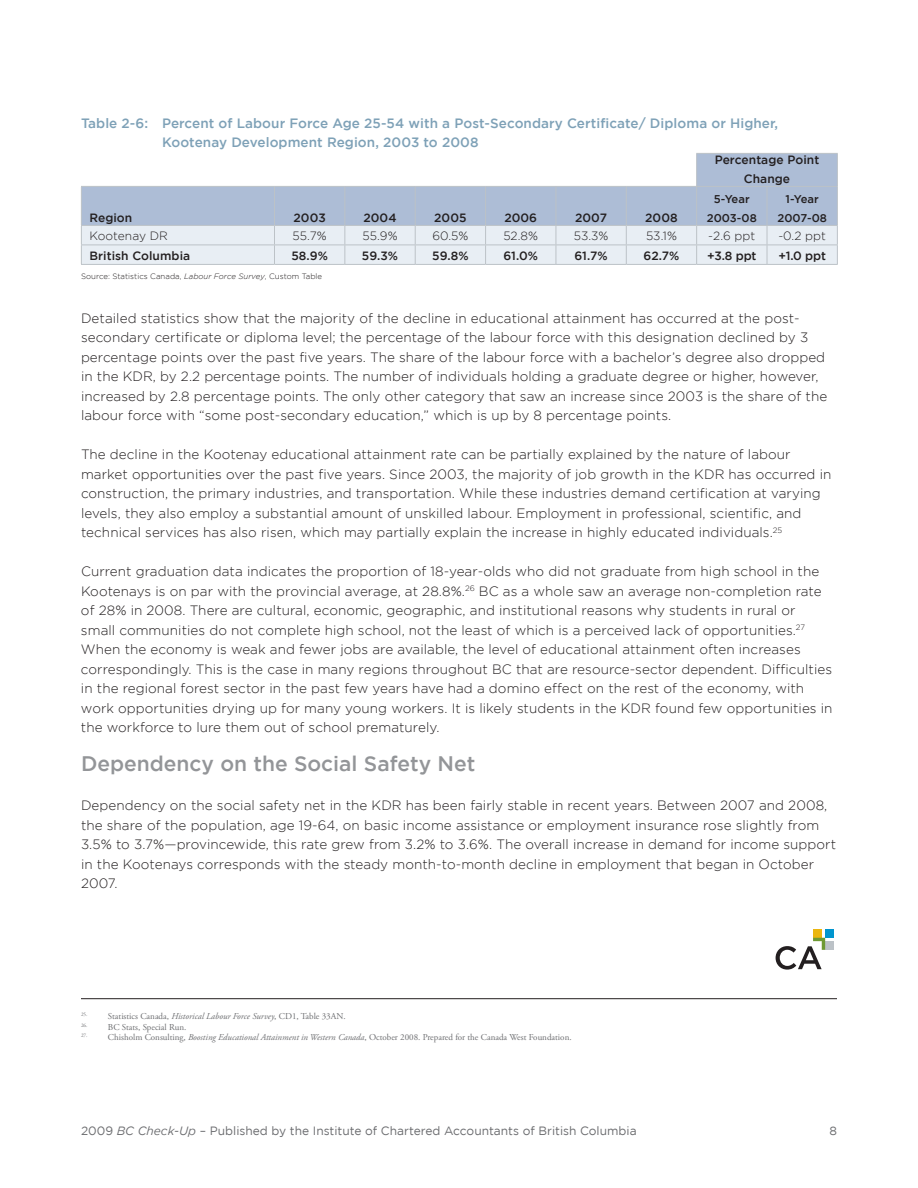
<style>
.page{position:relative;width:918px;height:1188px;background:#fff}
.page>*{position:absolute;margin:0;border:0;box-sizing:border-box;transform-origin:0 0}
.t1{font:500 21px "Gotham";color:#939598}
.t2{font:300 13.5px/19.5px "Gotham";letter-spacing:.005em;color:#231f20}
.t3{font:500 13.5px/19.5px "Gotham";letter-spacing:.005em;color:#7ea1b7}
.t4{font:500 12px/19.5px "Gotham";letter-spacing:.005em;color:#231f20;text-align:center}
.t5{font:12px "Gotham";color:#6c6d70}
.t6{font:300 12px "Gotham";letter-spacing:.005em;color:#231f20}
.t7{font:500 11.25px/19.5px "Gotham";letter-spacing:.005em;color:#231f20;text-align:center}
.t8{font:9px "Adobe Garamond Pro";color:#6c6d70}
.t9{font:300 7.8px "Gotham";letter-spacing:.005em;color:#231f20}
.s1{font-style:italic}
</style>
<div class="page">
<svg style="left:82px;top:154px;width:755px;height:71px;fill:#adbdd6"></svg>
<hr style="left:696px;top:153px;width:71px;height:1px;background:#bcc2c7">
<hr style="left:696px;top:154px;width:1px;height:32px;background:#bcc2c7">
<hr style="left:767px;top:153px;width:71px;height:1px;background:#bcc2c7">
<hr style="left:837px;top:154px;width:1px;height:32px;background:#bcc2c7">
<hr style="left:81px;top:186px;width:194px;height:1px;background:#bcc2c7">
<hr style="left:81px;top:187px;width:1px;height:38px;background:#bcc2c7">
<hr style="left:275px;top:186px;width:70px;height:1px;background:#bcc2c7">
<hr style="left:274px;top:187px;width:1px;height:38px;background:#bcc2c7">
<hr style="left:345px;top:186px;width:70px;height:1px;background:#bcc2c7">
<hr style="left:344px;top:187px;width:1px;height:38px;background:#bcc2c7">
<hr style="left:415px;top:186px;width:71px;height:1px;background:#bcc2c7">
<hr style="left:415px;top:187px;width:1px;height:38px;background:#bcc2c7">
<hr style="left:486px;top:186px;width:70px;height:1px;background:#bcc2c7">
<hr style="left:485px;top:187px;width:1px;height:38px;background:#bcc2c7">
<hr style="left:556px;top:186px;width:70px;height:1px;background:#bcc2c7">
<hr style="left:556px;top:187px;width:1px;height:38px;background:#bcc2c7">
<hr style="left:626px;top:186px;width:71px;height:1px;background:#bcc2c7">
<hr style="left:626px;top:187px;width:1px;height:38px;background:#bcc2c7">
<hr style="left:697px;top:186px;width:70px;height:1px;background:#bcc2c7">
<hr style="left:696px;top:187px;width:1px;height:38px;background:#bcc2c7">
<hr style="left:767px;top:186px;width:71px;height:1px;background:#bcc2c7">
<hr style="left:767px;top:187px;width:1px;height:38px;background:#bcc2c7">
<hr style="left:837px;top:187px;width:1px;height:38px;background:#bcc2c7">
<svg style="left:81px;top:225px;width:757px;height:39px;background:#e5ebf0"></svg>
<hr style="left:81px;top:264px;width:194px;height:1px;background:#bcc2c7">
<hr style="left:275px;top:264px;width:70px;height:1px;background:#bcc2c7">
<hr style="left:345px;top:264px;width:70px;height:1px;background:#bcc2c7">
<hr style="left:415px;top:264px;width:71px;height:1px;background:#bcc2c7">
<hr style="left:486px;top:264px;width:70px;height:1px;background:#bcc2c7">
<hr style="left:556px;top:264px;width:70px;height:1px;background:#bcc2c7">
<hr style="left:626px;top:264px;width:71px;height:1px;background:#bcc2c7">
<hr style="left:697px;top:264px;width:70px;height:1px;background:#bcc2c7">
<hr style="left:767px;top:264px;width:71px;height:1px;background:#bcc2c7">
<hr style="left:81px;top:998px;width:756px;height:1px;background:#231f20">
<div style="left:813px;top:929px;width:9px;height:9px;background:#eab610"></div>
<div style="left:825px;top:929px;width:9px;height:9px;background:#0095ce"></div>
<div style="left:825px;top:941px;width:9px;height:9px;background:#bcc2c7"></div>
<svg style="left:776px;top:938px;width:49px;height:32px"></svg>
<p class="t3" style="left:162px;top:113px;width:618px;text-indent:-81px">Table 2-6: Percent of Labour Force Age 25-54 with a Post-Secondary Certificate/ Diploma or Higher,<br>Kootenay Development Region, 2003 to 2008</p>
<p class="t4" style="left:715px;top:149px;width:106px">Percentage Point<br>Change</p>
<p class="t4" style="left:89px;top:208px;width:44px">Region</p>
<p class="t4" style="left:294px;top:208px;width:34px">2003</p>
<p class="t4" style="left:363px;top:208px;width:35px">2004</p>
<p class="t4" style="left:434px;top:208px;width:34px">2005</p>
<p class="t4" style="left:504px;top:208px;width:34px">2006</p>
<p class="t4" style="left:575px;top:208px;width:33px">2007</p>
<p class="t4" style="left:645px;top:208px;width:34px">2008</p>
<p class="t7" style="left:707px;top:189px;width:52px">5-Year<br>2003-08</p>
<p class="t7" style="left:777px;top:189px;width:51px">1-Year<br>2007-08</p>
<p class="t6" style="left:89px;top:229px;width:80px">Kootenay DR</p>
<p class="t6" style="left:293px;top:229px;width:36px">55.7%</p>
<p class="t6" style="left:362px;top:229px;width:37px">55.9%</p>
<p class="t6" style="left:432px;top:229px;width:38px">60.5%</p>
<p class="t6" style="left:503px;top:229px;width:36px">52.8%</p>
<p class="t6" style="left:574px;top:229px;width:36px">53.3%</p>
<p class="t6" style="left:646px;top:229px;width:32px">53.1%</p>
<p class="t6" style="left:708px;top:229px;width:49px">-2.6 ppt</p>
<p class="t6" style="left:778px;top:229px;width:49px">-0.2 ppt</p>
<p class="t4" style="left:89px;top:245px;width:102px">British Columbia</p>
<p class="t4" style="left:291px;top:245px;width:38px">58.9%</p>
<p class="t4" style="left:362px;top:245px;width:38px">59.3%</p>
<p class="t4" style="left:432px;top:245px;width:38px">59.8%</p>
<p class="t4" style="left:503px;top:245px;width:36px">61.0%</p>
<p class="t4" style="left:575px;top:245px;width:35px">61.7%</p>
<p class="t4" style="left:643px;top:245px;width:37px">62.7%</p>
<p class="t4" style="left:707px;top:245px;width:51px">+3.8 ppt</p>
<p class="t4" style="left:778px;top:245px;width:49px">+1.0 ppt</p>
<p class="t9" style="left:81px;top:272px;width:243px">Source: Statistics Canada, <span class="s1">Labour Force Survey</span>, Custom Table</p>
<p class="t2" style="left:81px;top:308px;width:748px">Detailed statistics show that the majority of the decline in educational attainment has occurred at the post&shy;secondary certificate or diploma level; the percentage of the labour force with this designation declined by 3 percentage points over the past five years. The share of the labour force with a bachelor’s degree also dropped in the KDR, by 2.2 percentage points. The number of individuals holding a graduate degree or higher, however, increased by 2.8 percentage points. The only other category that saw an increase since 2003 is the share of the labour force with “some post-secondary education,” which is up by 8 percentage points.</p>
<p class="t2" style="left:81px;top:444px;width:752px">The decline in the Kootenay educational attainment rate can be partially explained by the nature of labour market opportunities over the past five years. Since 2003, the majority of job growth in the KDR has occurred in construction, the primary industries, and transportation. While these industries demand certification at varying levels, they also employ a substantial amount of unskilled labour. Employment in professional, scientific, and technical services has also risen, which may partially explain the increase in highly educated individuals.<sup>25</sup></p>
<p class="t2" style="left:81px;top:561px;width:753px">Current graduation data indicates the proportion of 18-year-olds who did not graduate from high school in the Kootenays is on par with the provincial average, at 28.8%.<sup>26</sup> BC as a whole saw an average non-completion rate of 28% in 2008. There are cultural, economic, geographic, and institutional reasons why students in rural or small communities do not complete high school, not the least of which is a perceived lack of opportunities.<sup>27<br></sup>When the economy is weak and fewer jobs are available, the level of educational attainment often increases correspondingly. This is the case in many regions throughout BC that are resource-sector dependent. Difficulties in the regional forest sector in the past few years have had a domino effect on the rest of the economy, with work opportunities drying up for many young workers. It is likely students in the KDR found few opportunities in the workforce to lure them out of school prematurely.</p>
<h1 class="t1" style="left:81px;top:752px;width:396px">Dependency on the Social Safety Net</h1>
<p class="t2" style="left:81px;top:795px;width:757px">Dependency on the social safety net in the KDR has been fairly stable in recent years. Between 2007 and 2008, the share of the population, age 19-64, on basic income assistance or employment insurance rose slightly from 3.5% to 3.7%—provincewide, this rate grew from 3.2% to 3.6%. The overall increase in demand for income support in the Kootenays corresponds with the steady month-to-month decline in employment that began in October 2007.</p>
<p class="t8" style="left:81px;top:1011px;width:266px"><sup>25.</sup> Statistics Canada, <span class="s1">Historical Labour Force Survey</span>, CD1, Table 33AN.</p>
<p class="t8" style="left:81px;top:1021px;width:107px"><sup>26.</sup> BC Stats, Special Run.</p>
<p class="t8" style="left:81px;top:1032px;width:492px"><sup>27.</sup> Chisholm Consulting, <span class="s1">Boosting Educational Attainment in Western Canada</span>, October 2008. Prepared for the Canada West Foundation.</p>
<p class="t5" style="left:81px;top:1125px;width:557px">2009 <span class="s1">BC Check-Up</span> – Published by the Institute of Chartered Accountants of British Columbia</p>
<p class="t5" style="left:829px;top:1125px;width:9px">8</p>
</div>
